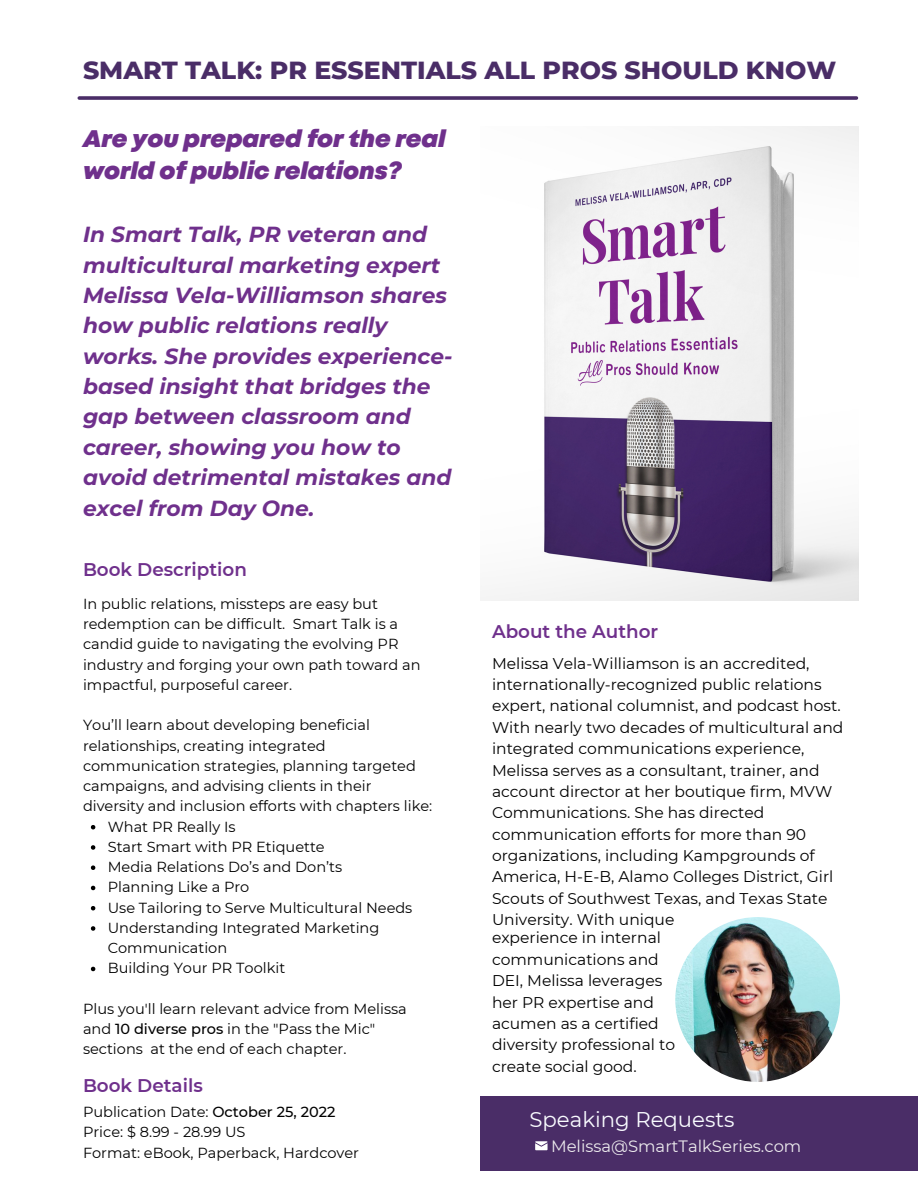
<style>
.page{position:relative;width:918px;height:1188px;background:#fff}
.page>*{position:absolute;margin:0;border:0;box-sizing:border-box;transform-origin:0 0}
.t1{font:800 25.2px "Montserrat";color:#4a2d67}
.t2{font:italic 900 24px/32.7px "Mont";color:#6f308c}
.t3{font:italic 700 21.75px/30.3px "Montserrat";color:#6f308c}
.t4{font:21.3px "Montserrat";color:#f9fbff}
.t5{font:600 18.3px "Montserrat";color:#6f308c}
.t6{font:16.5px "Montserrat";color:#eceaed}
.t7{font:15.45px/21.3px "Montserrat";color:#000}
.t8{font:14.55px/20.2px "Montserrat";color:#000}
.s1{font-weight:500}
</style>
<div class="page">
<img style="left:480px;top:126px;width:378px;height:474px">
<svg style="left:79px;top:96px;width:778px;height:4px;background:#5b4175"></svg>
<div style="left:480px;top:1096px;width:438px;height:74px;background:#4a2d67"></div>
<svg style="left:535px;top:1141px;width:13px;height:9px"></svg>
<img style="left:675px;top:917px;width:165px;height:165px;border-radius:50%">
<svg style="left:91px;top:825px;width:4px;height:4px"></svg>
<svg style="left:91px;top:845px;width:4px;height:5px"></svg>
<svg style="left:91px;top:865px;width:4px;height:5px"></svg>
<svg style="left:91px;top:886px;width:4px;height:4px"></svg>
<svg style="left:91px;top:906px;width:4px;height:4px"></svg>
<svg style="left:91px;top:926px;width:4px;height:5px"></svg>
<svg style="left:91px;top:967px;width:4px;height:4px"></svg>
<h1 class="t1" style="left:83px;top:54px;width:755px">SMART TALK: PR ESSENTIALS ALL PROS SHOULD KNOW</h1>
<h2 class="t2" style="left:83px;top:124px;width:364px">Are you prepared for the real world of public relations?</h2>
<p class="t3" style="left:83px;top:219px;width:371px">In Smart Talk, PR veteran and multicultural marketing expert<br>Melissa Vela-Williamson shares how public relations really works. She provides experience&shy;based insight that bridges the gap between classroom and career, showing you how to avoid detrimental mistakes and excel from Day One.</p>
<p class="t5" style="left:83px;top:558px;width:165px">Book Description</p>
<p class="t8" style="left:83px;top:594px;width:339px">In public relations, missteps are easy but redemption can be difficult. Smart Talk is a candid guide to navigating the evolving PR industry and forging your own path toward an impactful, purposeful career.</p>
<p class="t8" style="left:83px;top:715px;width:351px">You’ll learn about developing beneficial relationships, creating integrated communication strategies, planning targeted campaigns, and advising clients in their diversity and inclusion efforts with chapters like:</p>
<p class="t8" style="left:108px;top:816px;width:306px">What PR Really Is<br>Start Smart with PR Etiquette<br>Media Relations Do’s and Don’ts<br>Planning Like a Pro<br>Use Tailoring to Serve Multicultural Needs<br>Understanding Integrated Marketing<br>Communication<br>Building Your PR Toolkit</p>
<p class="t8" style="left:83px;top:999px;width:325px">Plus you'll learn relevant advice from Melissa and <span class="s1">10 diverse pros</span> in the "Pass the Mic" sections at the end of each chapter.</p>
<p class="t5" style="left:83px;top:1075px;width:121px">Book Details</p>
<p class="t8" style="left:83px;top:1102px;width:278px">Publication Date: <span class="s1">October 25, 2022<br></span>Price: $ 8.99 - 28.99 US<br>Format: eBook, Paperback, Hardcover</p>
<p class="t5" style="left:492px;top:620px;width:168px">About the Author</p>
<p class="t7" style="left:492px;top:652px;width:353px">Melissa Vela-Williamson is an accredited, internationally-recognized public relations expert, national columnist, and podcast host.<br>With nearly two decades of multicultural and integrated communications experience, Melissa serves as a consultant, trainer, and account director at her boutique firm, MVW Communications. She has directed communication efforts for more than 90 organizations, including Kampgrounds of America, H-E-B, Alamo Colleges District, Girl Scouts of Southwest Texas, and Texas State University. With unique</p>
<p class="t7" style="left:492px;top:927px;width:185px">experience in internal communications and<br>DEI, Melissa leverages her PR expertise and acumen as a certified diversity professional to create social good.</p>
<h3 class="t4" style="left:530px;top:1107px;width:207px">Speaking Requests</h3>
<p class="t6" style="left:551px;top:1136px;width:252px">Melissa@SmartTalkSeries.com</p>
</div>
